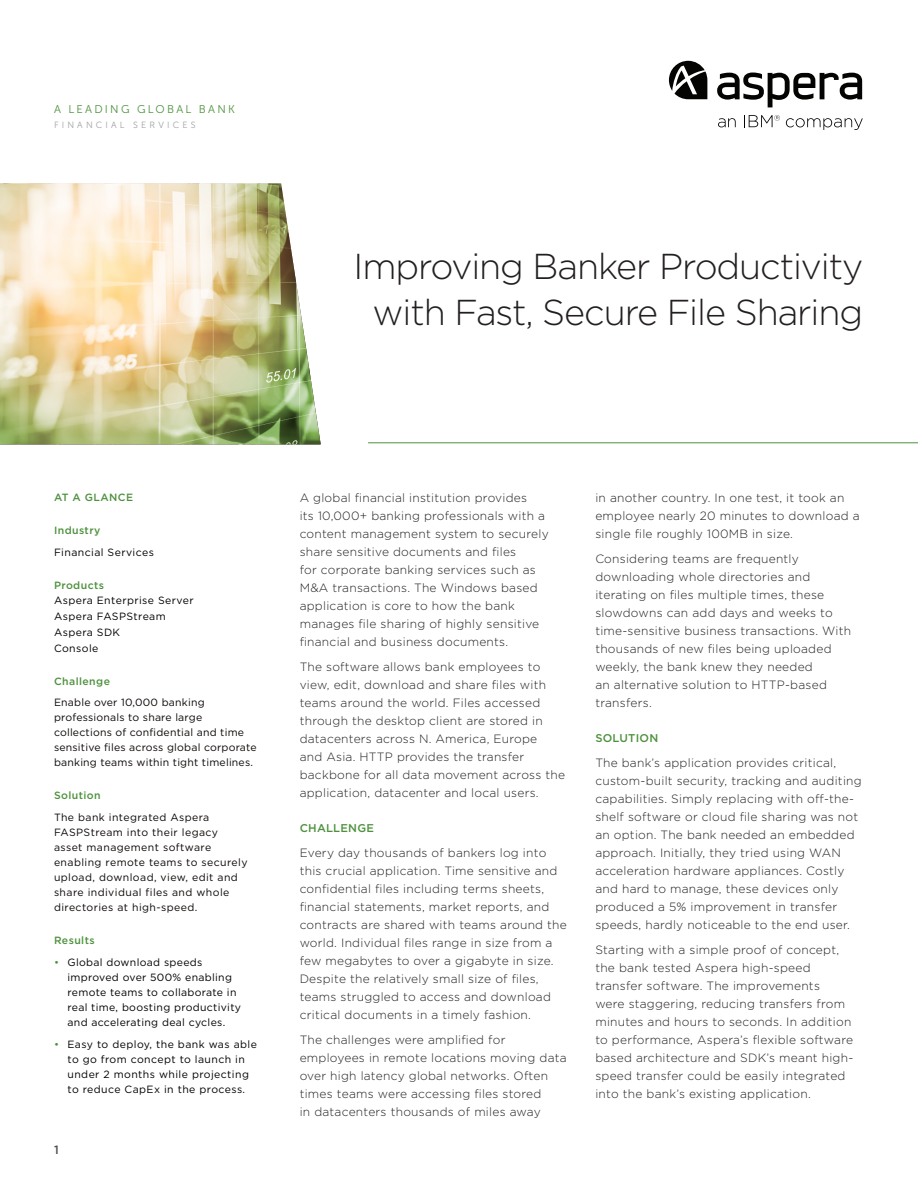
<style>
.page{position:relative;width:918px;height:1188px;background:#fff}
.page>*{position:absolute;margin:0;border:0;box-sizing:border-box;transform-origin:0 0}
.t1{font:300 36px/46.5px "Gotham";letter-spacing:-.03em;color:#231f20;text-align:center}
.BODY_COPY{font:300 12px/18px "Gotham";letter-spacing:.02em;color:#231f20}
.t2{font:500 12px "Gotham";color:#231f20}
.t3{font:11.25px "Museo Sans 300";letter-spacing:.2em;color:#4d913d}
.t4{font:500 11.25px "Gotham";letter-spacing:.02em;color:#4d913d}
.At_a_glance_copy{font:10.5px/15px "Gotham";letter-spacing:.025em;color:#0c0806}
.At_a_Glance_-_copy{font:10.5px/15px "Gotham";letter-spacing:.03em;color:#000}
.t5{font:500 10.5px "Gotham";letter-spacing:.04em;color:#4d913d}
.t6{font:9px "Museo Sans 300";letter-spacing:.35em;color:#a1a1a5}
.s1{color:#4d913d}
</style>
<div class="page">
<svg style="left:669px;top:61px;width:38px;height:38px"></svg>
<svg style="left:717px;top:73px;width:145px;height:34px"></svg>
<svg style="left:718px;top:118px;width:18px;height:9px"></svg>
<svg style="left:744px;top:115px;width:36px;height:12px"></svg>
<svg style="left:786px;top:118px;width:77px;height:12px"></svg>
<hr style="left:368px;top:442px;width:550px;height:1px;background:#4d913d">
<img style="left:0;top:183px;width:321px;height:261px">
<p class="t3" style="left:54px;top:103px;width:182px">A LEADING GLOBAL BANK</p>
<p class="t6" style="left:54px;top:120px;width:143px">FINANCIAL SERVICES</p>
<p class="t1" style="left:354px;top:242px;width:511px">Improving Banker Productivity with Fast, Secure File Sharing</p>
<p class="t5" style="left:54px;top:490px;width:81px">AT A GLANCE</p>
<p class="t5" style="left:54px;top:523px;width:48px">Industry</p>
<p class="At_a_Glance_-_copy" style="left:54px;top:544px;width:101px">Financial Services</p>
<p class="t5" style="left:54px;top:578px;width:52px">Products</p>
<p class="At_a_Glance_-_copy" style="left:54px;top:593px;width:141px">Aspera Enterprise Server</p>
<p class="At_a_Glance_-_copy" style="left:54px;top:609px;width:113px">Aspera FASPStream</p>
<p class="At_a_Glance_-_copy" style="left:54px;top:624px;width:68px">Aspera SDK</p>
<p class="At_a_Glance_-_copy" style="left:54px;top:640px;width:46px">Console</p>
<p class="t5" style="left:54px;top:674px;width:58px">Challenge</p>
<p class="At_a_glance_copy" style="left:54px;top:695px;width:204px">Enable over 10,000 banking professionals to share large collections of confidential and time sensitive files across global corporate banking teams within tight timelines.</p>
<p class="t5" style="left:54px;top:789px;width:48px">Solution</p>
<p class="At_a_glance_copy" style="left:54px;top:810px;width:195px">The bank integrated Aspera<br>FASPStream into their legacy asset management software enabling remote teams to securely upload, download, view, edit and share individual files and whole directories at high-speed.</p>
<p class="t5" style="left:54px;top:933px;width:42px">Results</p>
<p class="At_a_Glance_-_copy" style="left:68px;top:954px;width:175px;text-indent:-14px"><span class="s1">•</span> Global download speeds improved over 500% enabling remote teams to collaborate in real time, boosting productivity and accelerating deal cycles.</p>
<p class="At_a_Glance_-_copy" style="left:54px;top:1036px;width:204px;text-align:center"><span class="s1">•</span> Easy to deploy, the bank was able to go from concept to launch in under 2 months while projecting<br>to reduce CapEx in the process.</p>
<p class="t2" style="left:54px;top:1142px;width:6px">1</p>
<p class="BODY_COPY" style="left:300px;top:488px;width:251px">A global financial institution provides<br>its 10,000+ banking professionals with a content management system to securely share sensitive documents and files<br>for corporate banking services such as M&amp;A transactions. The Windows based application is core to how the bank manages file sharing of highly sensitive financial and business documents.</p>
<p class="BODY_COPY" style="left:300px;top:657px;width:267px">The software allows bank employees to view, edit, download and share files with teams around the world. Files accessed through the desktop client are stored in datacenters across N. America, Europe<br>and Asia. HTTP provides the transfer backbone for all data movement across the application, datacenter and local users.</p>
<p class="t4" style="left:300px;top:821px;width:76px">CHALLENGE</p>
<p class="BODY_COPY" style="left:300px;top:843px;width:269px">Every day thousands of bankers log into this crucial application. Time sensitive and confidential files including terms sheets, financial statements, market reports, and contracts are shared with teams around the world. Individual files range in size from a few megabytes to over a gigabyte in size.<br>Despite the relatively small size of files, teams struggled to access and download critical documents in a timely fashion.</p>
<p class="BODY_COPY" style="left:300px;top:1030px;width:269px">The challenges were amplified for employees in remote locations moving data over high latency global networks. Often times teams were accessing files stored<br>in datacenters thousands of miles away</p>
<p class="BODY_COPY" style="left:595px;top:488px;width:266px">in another country. In one test, it took an employee nearly 20 minutes to download a single file roughly 100MB in size.</p>
<p class="BODY_COPY" style="left:595px;top:549px;width:257px">Considering teams are frequently downloading whole directories and iterating on files multiple times, these slowdowns can add days and weeks to time-sensitive business transactions. With thousands of new files being uploaded weekly, the bank knew they needed<br>an alternative solution to HTTP-based transfers.</p>
<p class="t4" style="left:595px;top:731px;width:64px">SOLUTION</p>
<p class="BODY_COPY" style="left:595px;top:753px;width:268px">The bank’s application provides critical, custom-built security, tracking and auditing capabilities. Simply replacing with off-the&shy;shelf software or cloud file sharing was not an option. The bank needed an embedded approach. Initially, they tried using WAN acceleration hardware appliances. Costly and hard to manage, these devices only produced a 5% improvement in transfer speeds, hardly noticeable to the end user.</p>
<p class="BODY_COPY" style="left:595px;top:940px;width:259px">Starting with a simple proof of concept, the bank tested Aspera high-speed transfer software. The improvements<br>were staggering, reducing transfers from minutes and hours to seconds. In addition to performance, Aspera’s flexible software based architecture and SDK’s meant high&shy;speed transfer could be easily integrated into the bank’s existing application.</p>
</div>
